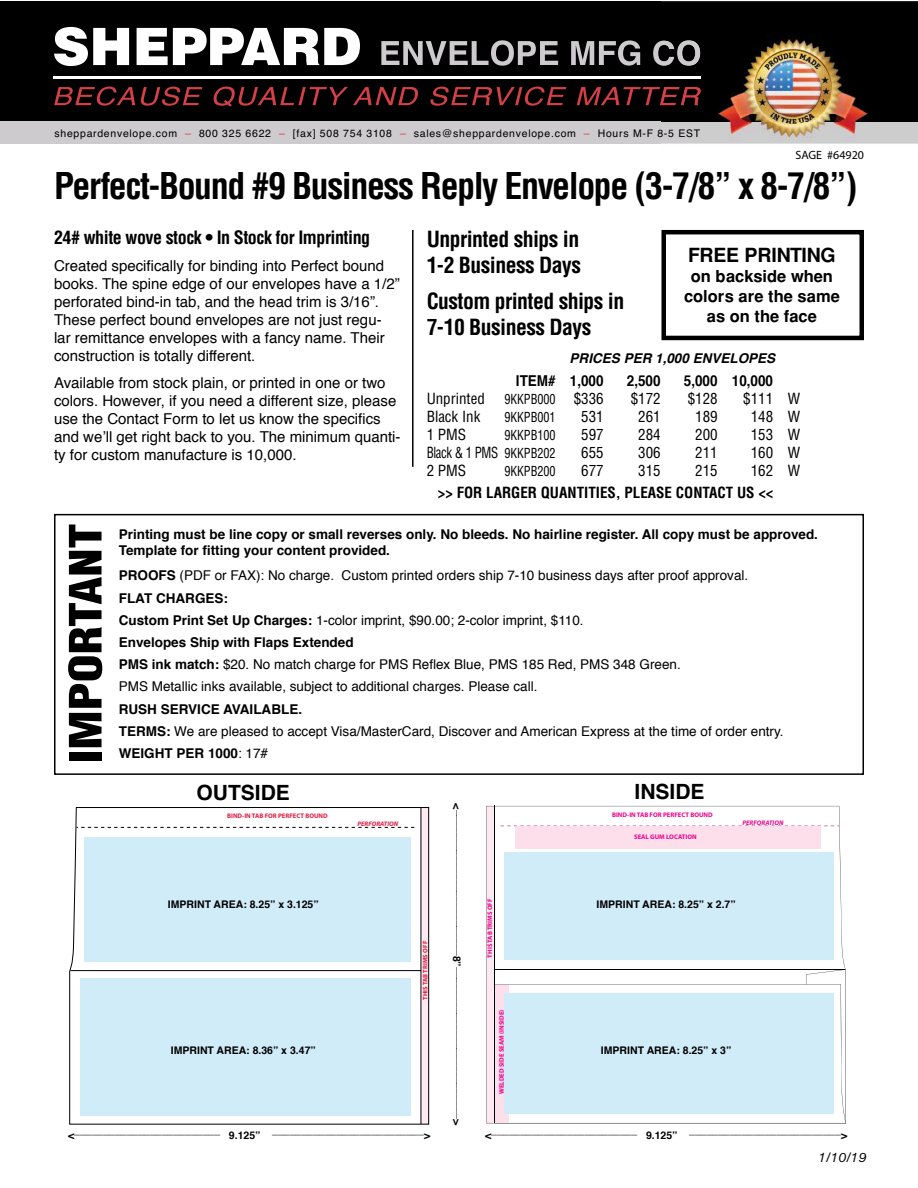
<style>
.page{position:relative;width:918px;height:1188px;background:#fff}
.page>*{position:absolute;margin:0;border:0;box-sizing:border-box;transform-origin:0 0}
.t1{font:900 condensed 43.5px "Helvetica";color:#000;scale:1.16 1}
.t2{font:700 condensed 36px "Helvetica";letter-spacing:-.04em;color:#000}
.t3{font:700 condensed 21.75px/26.1px "Helvetica";letter-spacing:-.025em;color:#000}
.t4{font:700 21px "Helvetica";color:#000}
.t5{font:700 19.5px "IBM Helvetica";letter-spacing:-.015em;color:#000}
.t6{font:700 condensed 18px "Helvetica";letter-spacing:-.025em;color:#000}
.t7{font:700 16.5px/19.8px "IBM Helvetica";color:#000;text-align:center}
.t8{font:15px/18px "Helvetica";color:#000}
.t9{font:condensed 15px "Helvetica";color:#000}
.t10{font:700 condensed 15px "Helvetica";color:#000}
.t11{font:700 15px "Helvetica";color:#000;scale:.9 1}
.t12{font:condensed 15px "Helvetica";letter-spacing:-.025em;color:#000;scale:.85 1}
.t13{font:13.5px/22.2px "Helvetica";color:#000}
.t14{font:700 13.5px/16.2px "Helvetica";color:#000}
.t15{font:condensed 13.5px "Helvetica";color:#000;scale:.9 1}
.t16{font:italic 700 13.5px "Helvetica";color:#000}
.t17{font:italic 13.5px "Akzidenz Grotesk BE";color:#000}
.t18{font:12px "Myriad";color:#000}
.t19{font:700 10.5px "Helvetica";color:#000}
.t20{font:10.5px "Helvetica";letter-spacing:.07em;color:#000}
.t21{font:700 6.6px "Myriad Pro";color:#ec008c}
.t22{font:700 6.6px "Myriad Pro";color:#de1d43}
.t23{font:italic 700 6.6px "Myriad Pro";color:#ec008c}
.t24{font:italic 700 6.6px "Myriad Pro";color:#de1d43}
.s1{color:#d44045}
.s2{font-size:15px}
.s3{font-size:13.5px}
.s4{font-weight:700}
.s5{font-weight:400}
</style>
<div class="page">
<div style="left:0;top:115px;width:918px;height:28px;background:#cdcbcd"></div>
<div style="left:0;top:1px;width:918px;height:120px;background:#000"></div>
<svg style="left:54px;top:27px;width:75px;height:39px"></svg>
<svg style="left:137px;top:28px;width:223px;height:37px"></svg>
<svg style="left:381px;top:40px;width:177px;height:26px"></svg>
<svg style="left:571px;top:40px;width:69px;height:26px"></svg>
<svg style="left:653px;top:41px;width:8px;height:25px"></svg>
<svg style="left:54px;top:87px;width:81px;height:19px"></svg>
<svg style="left:141px;top:87px;width:61px;height:19px"></svg>
<svg style="left:213px;top:87px;width:205px;height:20px"></svg>
<svg style="left:430px;top:87px;width:136px;height:19px"></svg>
<hr style="left:54px;top:76px;width:646px;height:2px;background:#fff">
<img style="left:661px;top:1px;width:257px;height:142px">
<img style="left:661px;top:41px;width:13px;height:25px">
<img style="left:677px;top:40px;width:23px;height:26px">
<svg style="left:577px;top:87px;width:124px;height:18px"></svg>
<img style="left:661px;top:76px;width:39px;height:2px">
<img style="left:661px;top:129px;width:39px;height:8px">
<div style="left:54px;top:514px;width:810px;height:261px;border:2px solid #000"></div>
<hr style="left:412px;top:230px;width:2px;height:237px;background:#000">
<svg style="left:486px;top:806px;width:360px;height:317px"></svg>
<svg style="left:806px;top:969px;width:40px;height:15px"></svg>
<svg style="left:501px;top:826px;width:338px;height:1px"></svg>
<div style="left:515px;top:826px;width:306px;height:22px;background:#fcdfeb"></div>
<svg style="left:495px;top:984px;width:351px;height:139px"></svg>
<div style="left:494px;top:985px;width:15px;height:138px;background:#fcdfeb"></div>
<hr style="left:494px;top:969px;width:351px;height:1px;background:#000">
<hr style="left:494px;top:806px;width:1px;height:317px;background:#000">
<div style="left:504px;top:852px;width:329px;height:108px;background:#d1ecf9"></div>
<div style="left:504px;top:994px;width:329px;height:120px;background:#d1ecf9"></div>
<svg style="left:69px;top:807px;width:360px;height:317px"></svg>
<svg style="left:76px;top:827px;width:338px;height:1px"></svg>
<hr style="left:70px;top:970px;width:351px;height:1px;background:#000">
<hr style="left:421px;top:807px;width:1px;height:317px;background:#000">
<div style="left:84px;top:837px;width:327px;height:124px;background:#d1ecf9"></div>
<div style="left:80px;top:979px;width:331px;height:137px;background:#d1ecf9"></div>
<div style="left:662px;top:230px;width:202px;height:110px;border:4px solid #000"></div>
<p class="t20" style="left:55px;top:125px;width:647px">sheppardenvelope.com <span class="s1">–</span> 800 325 6622 <span class="s1">–</span> [fax] 508 754 3108 <span class="s1">–</span> sales@sheppardenvelope.com <span class="s1">–</span> Hours M-F 8-5 EST</p>
<p class="t18" style="left:795px;top:149px;width:70px">SAGE #64920</p>
<h2 class="t2" style="left:54px;top:164px;width:805px">Perfect-Bound #9 Business Reply Envelope (3-7/8” x 8-7/8”)</h2>
<p class="t6" style="left:54px;top:226px;width:318px">24# white wove stock • In Stock for Imprinting</p>
<p class="t8" style="left:54px;top:258px;width:347px">Created specifically for binding into Perfect bound books. The spine edge of our envelopes have a 1/2” perforated bind-in tab, and the head trim is 3/16”.<br>These perfect bound envelopes are not just regu&shy;lar remittance envelopes with a fancy name. Their construction is totally different.</p>
<p class="t8" style="left:54px;top:375px;width:348px">Available from stock plain, or printed in one or two colors. However, if you need a different size, please use the Contact Form to let us know the specifics and we’ll get right back to you. The minimum quanti&shy;ty for custom manufacture is 10,000.</p>
<h3 class="t3" style="left:427px;top:226px;width:156px">Unprinted ships in<br>1-2 Business Days</h3>
<h3 class="t3" style="left:427px;top:287px;width:199px">Custom printed ships in<br>7-10 Business Days</h3>
<h3 class="t5" style="left:688px;top:244px;width:149px">FREE PRINTING</h3>
<p class="t7" style="left:684px;top:266px;width:157px">on backside when colors are the same as on the face</p>
<p class="t16" style="left:570px;top:348px;width:207px">PRICES PER 1,000 ENVELOPES</p>
<p class="t11" style="left:516px;top:368px;width:99px">ITEM# 1,000</p>
<p class="t11" style="left:627px;top:368px;width:39px">2,500</p>
<p class="t11" style="left:684px;top:368px;width:101px">5,000 10,000</p>
<p class="t9" style="left:427px;top:389px;width:60px">Unprinted</p>
<p class="t15" style="left:504px;top:390px;width:112px">9KKPB000 <span class="s2">$336</span></p>
<p class="t9" style="left:631px;top:389px;width:31px">$172</p>
<p class="t9" style="left:688px;top:389px;width:31px">$128</p>
<p class="t9" style="left:743px;top:389px;width:59px">$111 W</p>
<p class="t9" style="left:427px;top:407px;width:55px">Black Ink</p>
<p class="t15" style="left:504px;top:408px;width:59px">9KKPB001</p>
<p class="t9" style="left:581px;top:407px;width:24px">531</p>
<p class="t9" style="left:638px;top:407px;width:24px">261</p>
<p class="t9" style="left:695px;top:407px;width:24px">189</p>
<p class="t9" style="left:751px;top:407px;width:51px">148 W</p>
<p class="t9" style="left:427px;top:425px;width:41px">1 PMS</p>
<p class="t15" style="left:504px;top:426px;width:59px">9KKPB100</p>
<p class="t9" style="left:581px;top:425px;width:24px">597</p>
<p class="t9" style="left:638px;top:425px;width:24px">284</p>
<p class="t9" style="left:695px;top:425px;width:24px">200</p>
<p class="t9" style="left:751px;top:425px;width:51px">153 W</p>
<p class="t12" style="left:427px;top:443px;width:153px">Black &amp; 1 PMS <span class="s3">9KKPB202</span></p>
<p class="t9" style="left:581px;top:443px;width:24px">655</p>
<p class="t9" style="left:638px;top:443px;width:24px">306</p>
<p class="t9" style="left:695px;top:443px;width:24px">211</p>
<p class="t9" style="left:751px;top:443px;width:51px">160 W</p>
<p class="t9" style="left:427px;top:461px;width:41px">2 PMS</p>
<p class="t15" style="left:504px;top:462px;width:59px">9KKPB200</p>
<p class="t9" style="left:581px;top:461px;width:24px">677</p>
<p class="t9" style="left:638px;top:461px;width:24px">315</p>
<p class="t9" style="left:695px;top:461px;width:24px">215</p>
<p class="t9" style="left:751px;top:461px;width:51px">162 W</p>
<p class="t10" style="left:438px;top:483px;width:337px">&gt;&gt; FOR LARGER QUANTITIES, PLEASE CONTACT US &lt;&lt;</p>
<h1 class="t1" style="left:58px;top:764px;width:209px;rotate:-90deg">IMPORTANT</h1>
<p class="t14" style="left:119px;top:526px;width:701px">Printing must be line copy or small reverses only. No bleeds. No hairline register. All copy must be approved.<br>Template for fitting your content provided.</p>
<p class="t13" style="left:119px;top:565px;width:631px"><span class="s4">PROOFS</span> (PDF or FAX): No charge. Custom printed orders ship 7-10 business days after proof approval.<br><span class="s4">FLAT CHARGES:<br>Custom Print Set Up Charges:</span> 1-color imprint, $90.00; 2-color imprint, $110.<br><span class="s4">Envelopes Ship with Flaps Extended<br>PMS ink match:</span> $20. No match charge for PMS Reflex Blue, PMS 185 Red, PMS 348 Green.<br>PMS Metallic inks available, subject to additional charges. Please call.</p>
<p class="t13" style="left:119px;top:698px;width:666px"><span class="s4">RUSH SERVICE AVAILABLE.<br>TERMS:</span> We are pleased to accept Visa/MasterCard, Discover and American Express at the time of order entry.</p>
<p class="t14" style="left:119px;top:745px;width:151px">WEIGHT PER 1000<span class="s5">: 17#</span></p>
<h3 class="t4" style="left:197px;top:776px;width:95px">OUTSIDE</h3>
<h3 class="t4" style="left:635px;top:774px;width:72px">INSIDE</h3>
<p class="t19" style="left:470px;top:803px;width:323px;rotate:90deg">&lt;_________________________8”__________________________&gt;</p>
<p class="t21" style="left:612px;top:810px;width:102px">BIND-IN TAB FOR PERFECT BOUND</p>
<p class="t22" style="left:227px;top:812px;width:102px">BIND-IN TAB FOR PERFECT BOUND</p>
<p class="t23" style="left:743px;top:819px;width:42px">PERFORATION</p>
<p class="t24" style="left:357px;top:820px;width:42px">PERFORATION</p>
<p class="t21" style="left:634px;top:833px;width:64px">SEAL GUM LOCATION</p>
<p class="t21" style="left:486px;top:958px;width:60px;rotate:-90deg">THIS TAB TRIMS OFF</p>
<p class="t19" style="left:168px;top:896px;width:152px">IMPRINT AREA: 8.25” x 3.125”</p>
<p class="t19" style="left:597px;top:896px;width:141px">IMPRINT AREA: 8.25” x 2.7”</p>
<p class="t22" style="left:421px;top:1000px;width:60px;rotate:-90deg">THIS TAB TRIMS OFF</p>
<p class="t21" style="left:497px;top:1094px;width:86px;rotate:-90deg">WELDED SIDE SEAM (INSIDE)</p>
<p class="t19" style="left:171px;top:1042px;width:146px">IMPRINT AREA: 8.36” x 3.47”</p>
<p class="t19" style="left:601px;top:1042px;width:132px">IMPRINT AREA: 8.25” x 3”</p>
<p class="t19" style="left:68px;top:1122px;width:364px">&lt;_________________________ 9.125” __________________________&gt;</p>
<p class="t19" style="left:485px;top:1122px;width:364px">&lt;_________________________ 9.125” __________________________&gt;</p>
<p class="t17" style="left:818px;top:1149px;width:50px">1/10/19</p>
</div>
